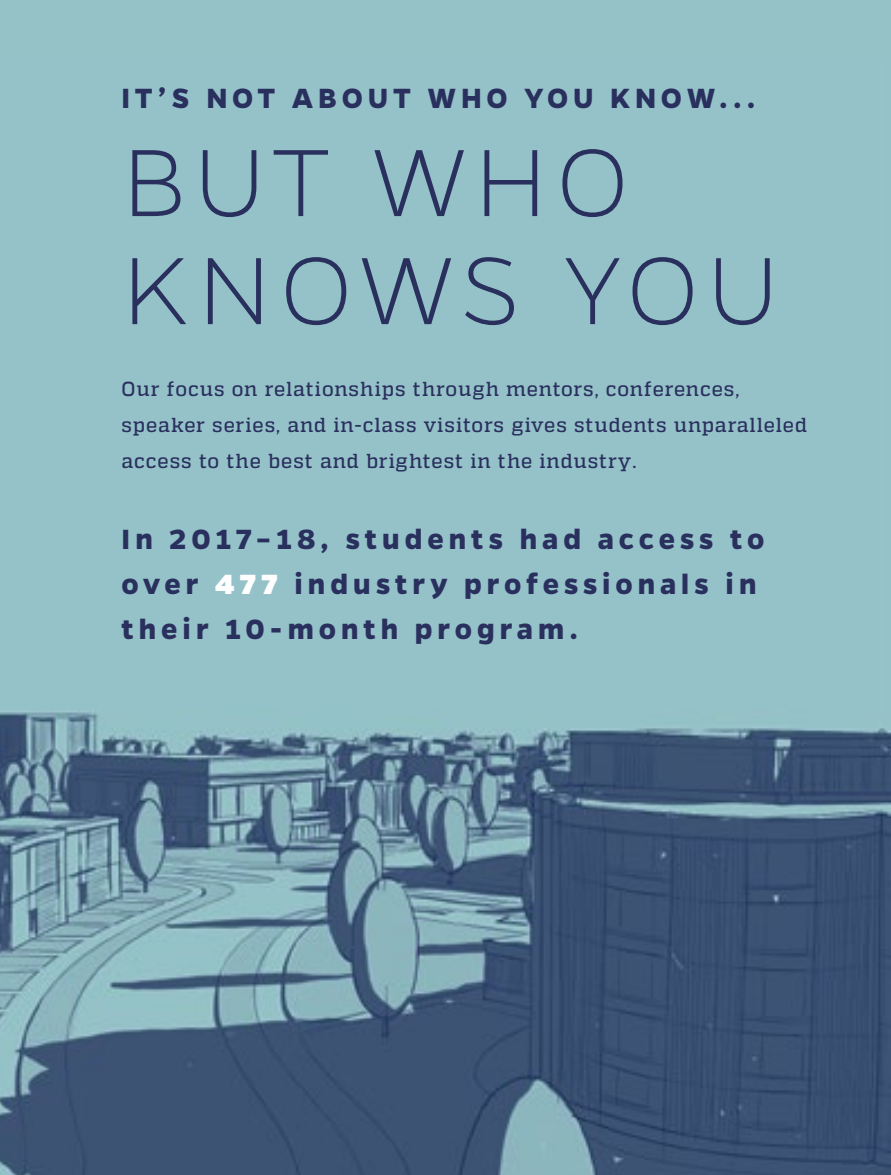
<style>
.page{position:relative;width:891px;height:1175px;background:#fff}
.page>*{position:absolute;margin:0;border:0;box-sizing:border-box;transform-origin:0 0}
.t1{font:200 108px/108px "Gentona";letter-spacing:.07em;color:#2a305e}
.t2{font:700 31.5px/45px "Gentona";letter-spacing:.16em;color:#2a305e}
.t3{font:500 20.25px/36px "Quadon";letter-spacing:.045em;color:#2a305e}
.s1{font-weight:800;color:#fff}
</style>
<div class="page">
<div style="left:0;top:0;width:891px;height:1174px;background:#95c2c7"></div>
<img style="left:0;top:711px;width:891px;height:463px">
<h2 class="t2" style="left:122px;top:75px;width:635px">IT’S NOT ABOUT WHO YOU KNOW...</h2>
<h1 class="t1" style="left:122px;top:127px;width:659px">BUT WHO<br>KNOWS YOU</h1>
<p class="t3" style="left:122px;top:371px;width:687px">Our focus on relationships through mentors, conferences, speaker series, and in-class visitors gives students unparalleled access to the best and brightest in the industry.</p>
<h2 class="t2" style="left:122px;top:516px;width:644px">In 2017–18, students had access to over <span class="s1">477</span> industry professionals in their 10-month program.</h2>
</div>
